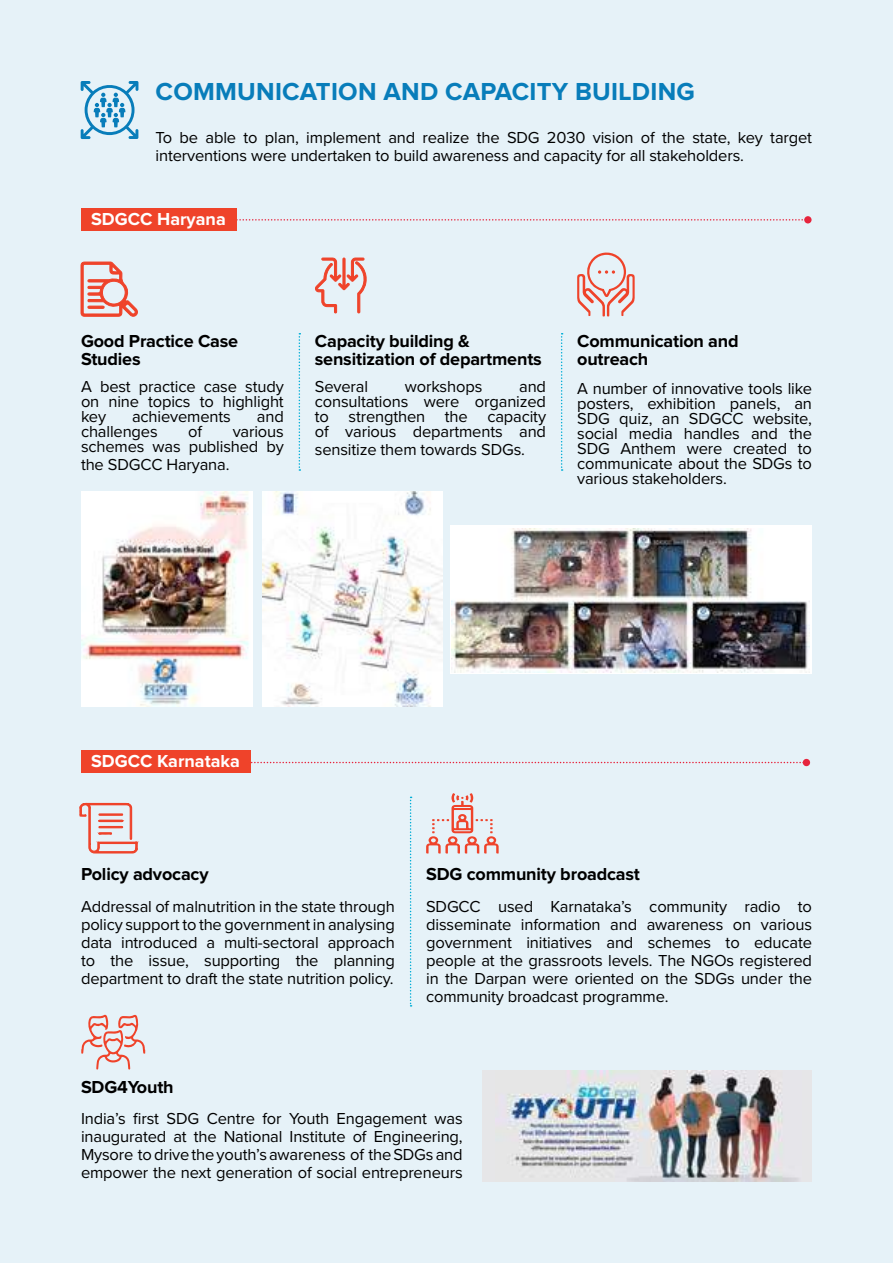
<style>
.page{position:relative;width:893px;height:1263px;background:#e6f2f8}
.page>*{position:absolute;margin:0;border:0;box-sizing:border-box;transform-origin:0 0}
.t1{font:700 25.5px "Proxima Nova";letter-spacing:.01em;color:#087dba}
.t2{font:700 18px/18px "Proxima Nova";letter-spacing:-.01em;color:#000}
.t3{font:700 18px "Proxima Nova";color:#fff}
.t4{font:16.5px/18px "Proxima Nova";letter-spacing:-.01em;color:#000;text-align:justify}
</style>
<div class="page">
<svg style="left:236px;top:219px;width:567px;height:2px"></svg>
<div style="left:804px;top:216px;width:8px;height:7px;background:#e6253d;border-radius:50%"></div>
<svg style="left:250px;top:762px;width:553px;height:1px"></svg>
<div style="left:803px;top:759px;width:7px;height:7px;background:#e6253d;border-radius:50%"></div>
<div style="left:81px;top:209px;width:155px;height:22px;background:#ef432a"></div>
<div style="left:81px;top:750px;width:169px;height:22px;background:#ef432a"></div>
<svg style="left:299px;top:333px;width:1px;height:138px"></svg>
<svg style="left:410px;top:797px;width:2px;height:209px"></svg>
<svg style="left:561px;top:333px;width:2px;height:138px"></svg>
<img style="left:81px;top:491px;width:172px;height:216px">
<img style="left:263px;top:492px;width:179px;height:214px">
<div style="left:450px;top:525px;width:362px;height:148px;background:#fff"></div>
<img style="left:452px;top:529px;width:358px;height:143px">
<svg style="left:81px;top:81px;width:57px;height:58px"></svg>
<svg style="left:81px;top:261px;width:57px;height:56px"></svg>
<svg style="left:315px;top:257px;width:52px;height:57px"></svg>
<svg style="left:426px;top:793px;width:73px;height:60px"></svg>
<svg style="left:81px;top:1014px;width:64px;height:55px"></svg>
<svg style="left:79px;top:802px;width:60px;height:52px"></svg>
<div style="left:483px;top:1070px;width:329px;height:112px;background:#e6e6e8"></div>
<img style="left:507px;top:1070px;width:291px;height:112px">
<svg style="left:577px;top:252px;width:58px;height:65px"></svg>
<h1 class="t1" style="left:156px;top:80px;width:541px">COMMUNICATION AND CAPACITY BUILDING</h1>
<p class="t4" style="left:156px;top:128px;width:658px">To be able to plan, implement and realize the SDG 2030 vision of the state, key target interventions were undertaken to build awareness and capacity for all stakeholders.</p>
<p class="t3" style="left:91px;top:211px;width:136px">SDGCC Haryana</p>
<p class="t2" style="left:81px;top:333px;width:159px">Good Practice Case<br>Studies</p>
<p class="t4" style="left:81px;top:378px;width:204px;line-height:15px">A best practice case study on nine topics to highlight key</p>
<p class="t4" style="left:132px;top:407px;width:100px">achievements</p>
<p class="t4" style="left:257px;top:407px;width:28px">and</p>
<p class="t4" style="left:81px;top:422px;width:78px">challenges</p>
<p class="t4" style="left:188px;top:422px;width:15px">of</p>
<p class="t4" style="left:81px;top:423px;width:204px;line-height:15px;text-align:right">various<br>schemes was published by</p>
<p class="t4" style="left:81px;top:455px;width:150px">the SDGCC Haryana.</p>
<p class="t2" style="left:315px;top:333px;width:228px">Capacity building &amp; sensitization of departments</p>
<p class="t4" style="left:315px;top:377px;width:55px">Several</p>
<p class="t4" style="left:405px;top:377px;width:79px">workshops</p>
<p class="t4" style="left:315px;top:378px;width:233px;line-height:15px;text-indent:204px">and consultations were organized to strengthen the capacity of various departments and</p>
<p class="t4" style="left:315px;top:440px;width:212px">sensitize them towards SDGs.</p>
<p class="t2" style="left:577px;top:333px;width:163px">Communication and outreach</p>
<p class="t4" style="left:577px;top:380px;width:236px;line-height:15px">A number of innovative tools like posters, exhibition panels, an SDG quiz, an SDGCC website, social media handles and the SDG Anthem were created to communicate about the SDGs to various stakeholders.</p>
<p class="t3" style="left:91px;top:752px;width:150px">SDGCC Karnataka</p>
<p class="t2" style="left:81px;top:866px;width:129px">Policy advocacy</p>
<p class="t4" style="left:81px;top:896px;width:315px">Addressal of malnutrition in the state through policy support to the government in analysing data introduced a multi-sectoral approach to the issue, supporting the planning department to draft the state nutrition policy.</p>
<p class="t2" style="left:426px;top:866px;width:215px">SDG community broadcast</p>
<p class="t4" style="left:426px;top:896px;width:387px">SDGCC used Karnataka’s community radio to disseminate information and awareness on various government initiatives and schemes to educate people at the grassroots levels. The NGOs registered in the Darpan were oriented on the SDGs under the community broadcast programme.</p>
<p class="t2" style="left:81px;top:1078px;width:94px">SDG4Youth</p>
<p class="t4" style="left:81px;top:1109px;width:383px">India’s first SDG Centre for Youth Engagement was inaugurated at the National Institute of Engineering, Mysore to drive the youth’s awareness of the SDGs and empower the next generation of social entrepreneurs</p>
</div>
